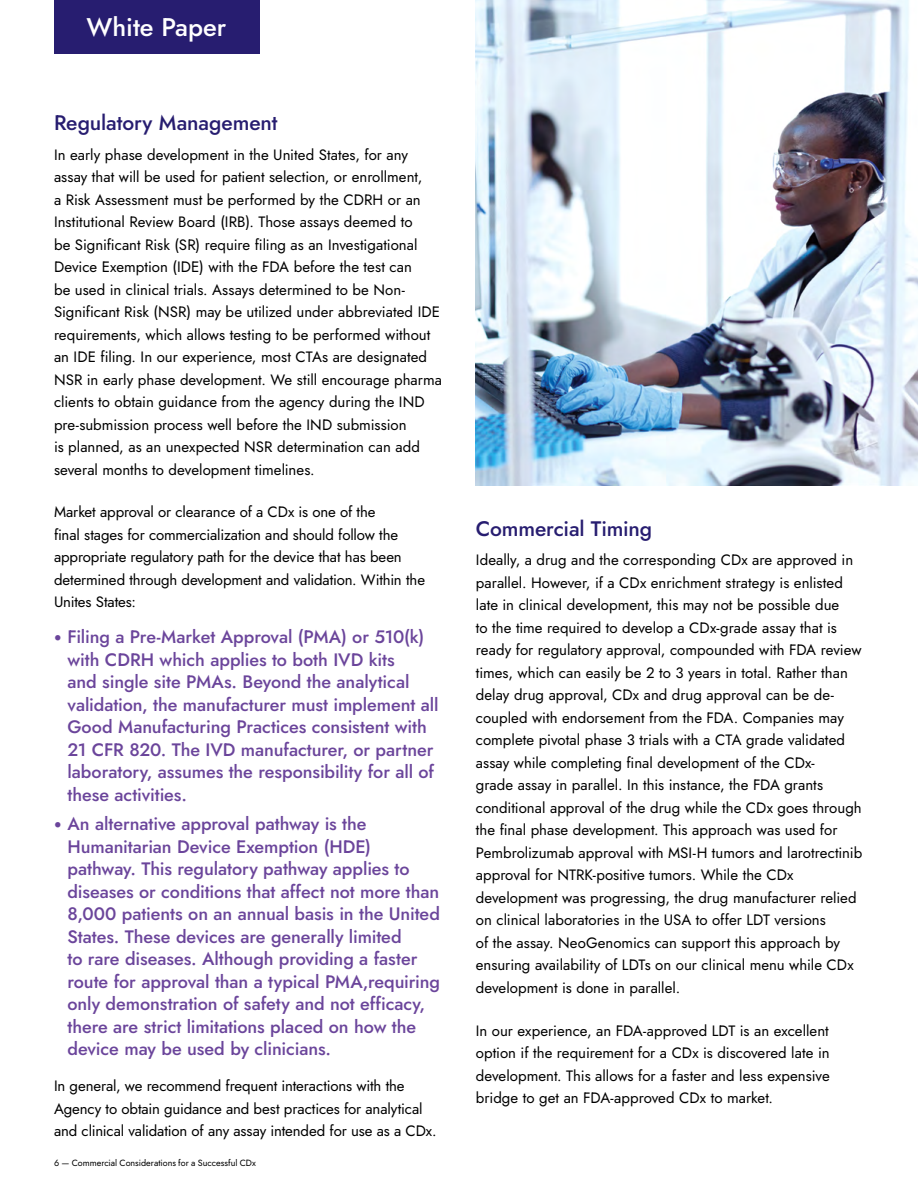
<style>
.page{position:relative;width:918px;height:1188px;background:#fff}
.page>*{position:absolute;margin:0;border:0;box-sizing:border-box;transform-origin:0 0}
.t1{font:500 25.5px "Jost";color:#fff}
.t2{font:500 21px "Jost";letter-spacing:-.005em;color:#271d70}
.t3{font:500 18px/22.5px "Jost";letter-spacing:-.005em;color:#6b459b}
.t4{font:15px/22.5px "Jost";color:#000}
.t5{font:9px "Jost";color:#000}
.s1{font-family:"Avenir Next";font-weight:400;font-size:15px}
</style>
<div class="page">
<div style="left:54px;top:0;width:205px;height:54px;background:#271d70"></div>
<img style="left:476px;top:0;width:442px;height:486px">
<h1 class="t1" style="left:86px;top:9px;width:142px">White Paper</h1>
<h2 class="t2" style="left:54px;top:109px;width:225px">Regulatory Management</h2>
<p class="t4" style="left:54px;top:143px;width:389px">In early phase development in the United States, for any assay that will be used for patient selection, or enrollment,<br>a Risk Assessment must be performed by the CDRH or an Institutional Review Board (IRB). Those assays deemed to<br>be Significant Risk (SR) require filing as an Investigational Device Exemption (IDE) with the FDA before the test can<br>be used in clinical trials. Assays determined to be Non-Significant Risk (NSR) may be utilized under abbreviated IDE requirements, which allows testing to be performed without an IDE filing. In our experience, most CTAs are designated NSR in early phase development. We still encourage pharma clients to obtain guidance from the agency during the IND pre-submission process well before the IND submission<br>is planned, as an unexpected NSR determination can add several months to development timelines.</p>
<p class="t4" style="left:54px;top:501px;width:373px">Market approval or clearance of a CDx is one of the<br>final stages for commercialization and should follow the appropriate regulatory path for the device that has been determined through development and validation. Within the Unites States:</p>
<p class="t3" style="left:68px;top:626px;width:373px;text-indent:-14px"><span class="s1">•</span> Filing a Pre-Market Approval (PMA) or 510(k) with CDRH which applies to both IVD kits<br>and single site PMAs. Beyond the analytical validation, the manufacturer must implement all Good Manufacturing Practices consistent with 21 CFR 820. The IVD manufacturer, or partner laboratory, assumes the responsibility for all of these activities.</p>
<p class="t3" style="left:68px;top:813px;width:374px;text-indent:-14px"><span class="s1">•</span> An alternative approval pathway is the Humanitarian Device Exemption (HDE) pathway. This regulatory pathway applies to diseases or conditions that affect not more than 8,000 patients on an annual basis in the United States. These devices are generally limited<br>to rare diseases. Although providing a faster route for approval than a typical PMA,requiring only demonstration of safety and not efficacy, there are strict limitations placed on how the device may be used by clinicians.</p>
<p class="t4" style="left:54px;top:1075px;width:384px">In general, we recommend frequent interactions with the<br>Agency to obtain guidance and best practices for analytical and clinical validation of any assay intended for use as a CDx.</p>
<p class="t5" style="left:54px;top:1157px;width:203px">6 — Commercial Considerations for a Successful CDx</p>
<h2 class="t2" style="left:476px;top:515px;width:178px">Commercial Timing</h2>
<p class="t4" style="left:476px;top:549px;width:388px">Ideally, a drug and the corresponding CDx are approved in parallel. However, if a CDx enrichment strategy is enlisted late in clinical development, this may not be possible due<br>to the time required to develop a CDx-grade assay that is ready for regulatory approval, compounded with FDA review times, which can easily be 2 to 3 years in total. Rather than delay drug approval, CDx and drug approval can be de&shy;coupled with endorsement from the FDA. Companies may complete pivotal phase 3 trials with a CTA grade validated assay while completing final development of the CDx-<br>grade assay in parallel. In this instance, the FDA grants conditional approval of the drug while the CDx goes through the final phase development. This approach was used for Pembrolizumab approval with MSI-H tumors and larotrectinib approval for NTRK-positive tumors. While the CDx development was progressing, the drug manufacturer relied on clinical laboratories in the USA to offer LDT versions<br>of the assay. NeoGenomics can support this approach by ensuring availability of LDTs on our clinical menu while CDx development is done in parallel.</p>
<p class="t4" style="left:476px;top:1019px;width:355px;text-align:justify">In our experience, an FDA-approved LDT is an excellent option if the requirement for a CDx is discovered late in development. This allows for a faster and less expensive bridge to get an FDA-approved CDx to market.</p>
</div>
